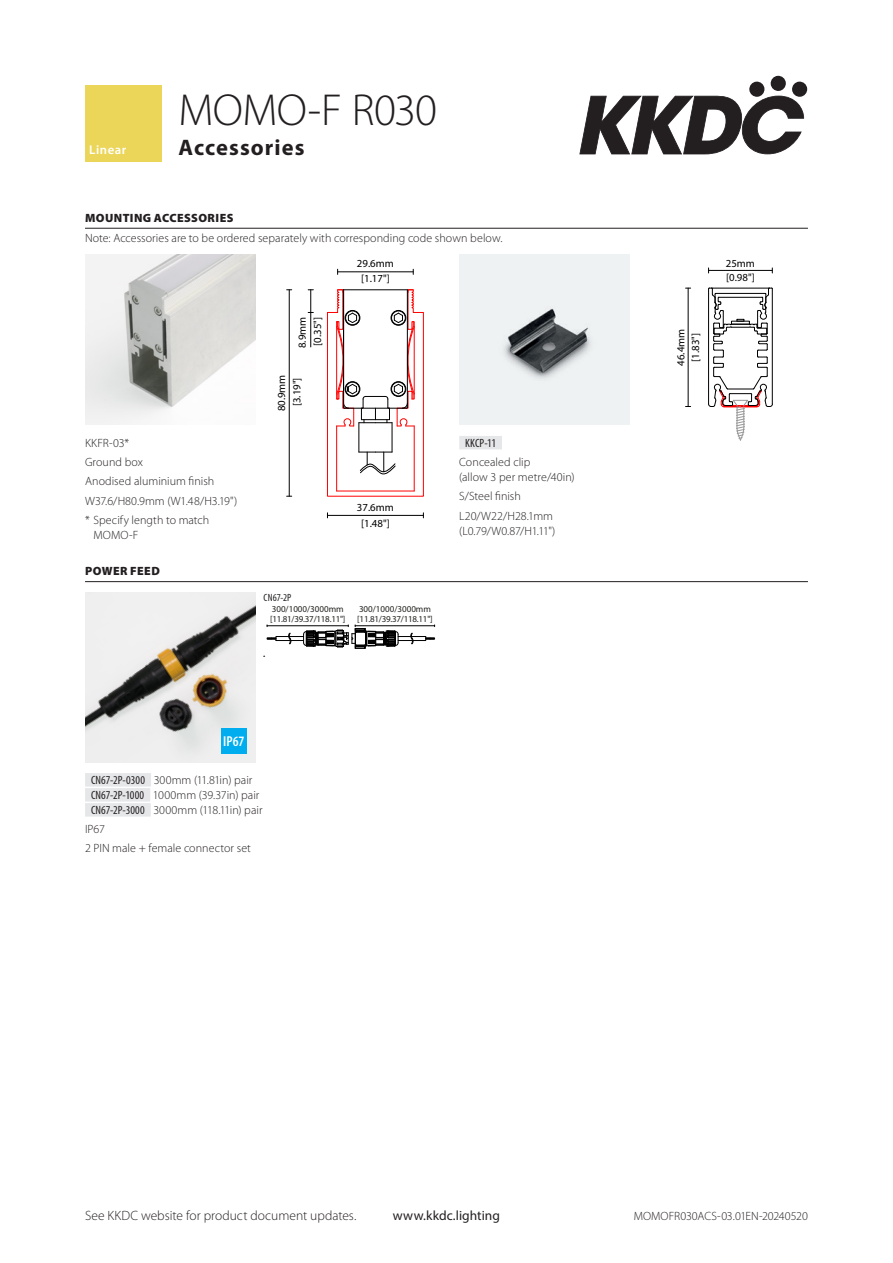
<style>
.page{position:relative;width:893px;height:1263px;background:#fff}
.page>*{position:absolute;margin:0;border:0;box-sizing:border-box;transform-origin:0 0}
.Product_Title{font:300 45px "Myriad Pro";letter-spacing:-.015em;color:#231f20}
.title_line2{font:700 22.5px "Myriad Pro";letter-spacing:.045em;color:#231f20}
.t1{font:600 condensed 14.4px "Myriad Pro";color:#fff}
.t2{font:300 13.5px "Myriad Pro";color:#231f20}
.t3{font:13.5px "Myriad Pro";letter-spacing:.005em;color:#231f20}
.t4{font:600 12.75px "Myriad Pro";letter-spacing:.04em;color:#fff}
.body{font:300 12px/15px "Myriad Pro";letter-spacing:.005em;color:#231f20}
.Section_sub_text{font:300 12px "Myriad Pro";letter-spacing:.005em;color:#231f20}
.body_asterisked{font:300 12px/15px "Myriad Pro";letter-spacing:.005em;color:#231f20}
.Product_code{font:300 12px "Myriad Pro";color:#231f20}
.Section_heading_top{font:900 12px "Myriad Pro";letter-spacing:.035em;color:#231f20}
.Section_heading_othe{font:900 12px "Myriad Pro";letter-spacing:.035em;color:#231f20}
.Product_code-2{font:condensed 12px "Myriad Pro";color:#231f20}
.t5{font:10.8px/15.3px "Myriad Pro";color:#000;text-align:center}
.Product_code_no_tint{font:condensed 10.5px "Myriad Pro";letter-spacing:.01em;color:#231f20}
.t6{font:9px/9.3px "Myriad Pro";color:#20201e}
.s1{font-weight:400;font-stretch:condensed}
</style>
<div class="page">
<svg style="left:579px;top:96px;width:225px;height:58px"></svg>
<svg style="left:749px;top:81px;width:16px;height:16px"></svg>
<div style="left:770px;top:76px;width:16px;height:15px;background:#231f20;border-radius:50%"></div>
<div style="left:792px;top:81px;width:15px;height:16px;background:#231f20;border-radius:50%"></div>
<div style="left:85px;top:85px;width:77px;height:77px;background:#ebd659"></div>
<hr style="left:85px;top:228px;width:723px;height:1px;background:#231f20">
<hr style="left:85px;top:581px;width:723px;height:1px;background:#231f20">
<img style="left:85px;top:255px;width:170px;height:170px">
<hr style="left:338px;top:272px;width:75px;height:1px;background:#000">
<hr style="left:310px;top:290px;width:1px;height:57px;background:#000">
<hr style="left:289px;top:290px;width:1px;height:206px;background:#000">
<hr style="left:327px;top:515px;width:96px;height:1px;background:#000">
<svg style="left:327px;top:289px;width:97px;height:207px"></svg>
<img style="left:459px;top:255px;width:170px;height:170px">
<hr style="left:688px;top:288px;width:1px;height:118px;background:#000">
<hr style="left:709px;top:270px;width:63px;height:1px;background:#000">
<svg style="left:708px;top:288px;width:65px;height:153px"></svg>
<div style="left:459px;top:436px;width:43px;height:13px;background:#e6e7e9"></div>
<img style="left:85px;top:592px;width:170px;height:170px">
<svg style="left:267px;top:625px;width:168px;height:24px"></svg>
<div style="left:85px;top:773px;width:66px;height:14px;background:#e6e7e9"></div>
<div style="left:85px;top:788px;width:65px;height:14px;background:#e6e7e9"></div>
<div style="left:85px;top:803px;width:66px;height:14px;background:#e6e7e9"></div>
<div style="left:221px;top:729px;width:26px;height:25px;background:#00aeef"></div>
<p class="t4" style="left:89px;top:142px;width:38px">Linear</p>
<p class="Product_Title" style="left:179px;top:83px;width:260px">MOMO-F R030</p>
<p class="title_line2" style="left:179px;top:133px;width:127px">Accessories</p>
<p class="Section_heading_top" style="left:85px;top:210px;width:150px">MOUNTING ACCESSORIES</p>
<p class="Section_sub_text" style="left:85px;top:231px;width:419px">Note: Accessories are to be ordered separately with corresponding code shown below.</p>
<p class="t5" style="left:357px;top:256px;width:38px">29.6mm [1.17"]</p>
<p class="t5" style="left:294px;top:348px;width:33px;text-align:left;rotate:-90deg">8.9mm [0.35"]</p>
<p class="t5" style="left:274px;top:411px;width:38px;rotate:-90deg">80.9mm [3.19"]</p>
<p class="body_asterisked" style="left:85px;top:435px;width:46px">KKFR-03*</p>
<p class="body_asterisked" style="left:85px;top:454px;width:60px">Ground box</p>
<p class="body_asterisked" style="left:85px;top:474px;width:131px">Anodised aluminium finish</p>
<p class="body_asterisked" style="left:85px;top:493px;width:154px">W37.6/H80.9mm (W1.48/H3.19")</p>
<p class="body_asterisked" style="left:94px;top:512px;width:117px;text-indent:-9px">* Specify length to match<br>MOMO-F</p>
<p class="Section_heading_othe" style="left:85px;top:563px;width:76px">POWER FEED</p>
<p class="t5" style="left:357px;top:499px;width:38px;line-height:16.5px">37.6mm [1.48"]</p>
<p class="Product_code_no_tint" style="left:264px;top:591px;width:29px">CN67-2P</p>
<p class="t6" style="left:270px;top:604px;width:77px">300/1000/3000mm [11.81/39.37/118.11"]</p>
<p class="t6" style="left:357px;top:604px;width:77px">300/1000/3000mm [11.81/39.37/118.11"]</p>
<p class="Product_code-2" style="left:465px;top:435px;width:32px">KKCP-11</p>
<p class="body" style="left:459px;top:454px;width:117px">Concealed clip<br>(allow 3 per metre/40in)</p>
<p class="body" style="left:459px;top:489px;width:63px">S/Steel finish</p>
<p class="body" style="left:459px;top:508px;width:98px">L20/W22/H28.1mm (L0.79/W0.87/H1.11")</p>
<p class="t1" style="left:223px;top:733px;width:23px">IP67</p>
<p class="Product_code" style="left:91px;top:773px;width:163px"><span class="s1">CN67-2P-0300</span> 300mm (11.81in) pair</p>
<p class="Product_code" style="left:91px;top:788px;width:170px"><span class="s1">CN67-2P-1000</span> 1000mm (39.37in) pair</p>
<p class="Product_code" style="left:91px;top:803px;width:173px"><span class="s1">CN67-2P-3000</span> 3000mm (118.11in) pair</p>
<p class="body" style="left:85px;top:821px;width:21px">IP67</p>
<p class="body" style="left:85px;top:841px;width:167px">2 PIN male + female connector set</p>
<p class="t5" style="left:673px;top:366px;width:38px;line-height:14.5px;rotate:-90deg">46.4mm [1.83"]</p>
<p class="t5" style="left:726px;top:256px;width:31px;line-height:13.6px;text-align:left">25mm [0.98"]</p>
<p class="t2" style="left:85px;top:1208px;width:273px">See KKDC website for product document updates.</p>
<p class="t3" style="left:393px;top:1207px;width:109px">www.kkdc.lighting</p>
<p class="Section_sub_text" style="left:634px;top:1209px;width:176px">MOMOFR030ACS-03.01EN-20240520</p>
</div>
